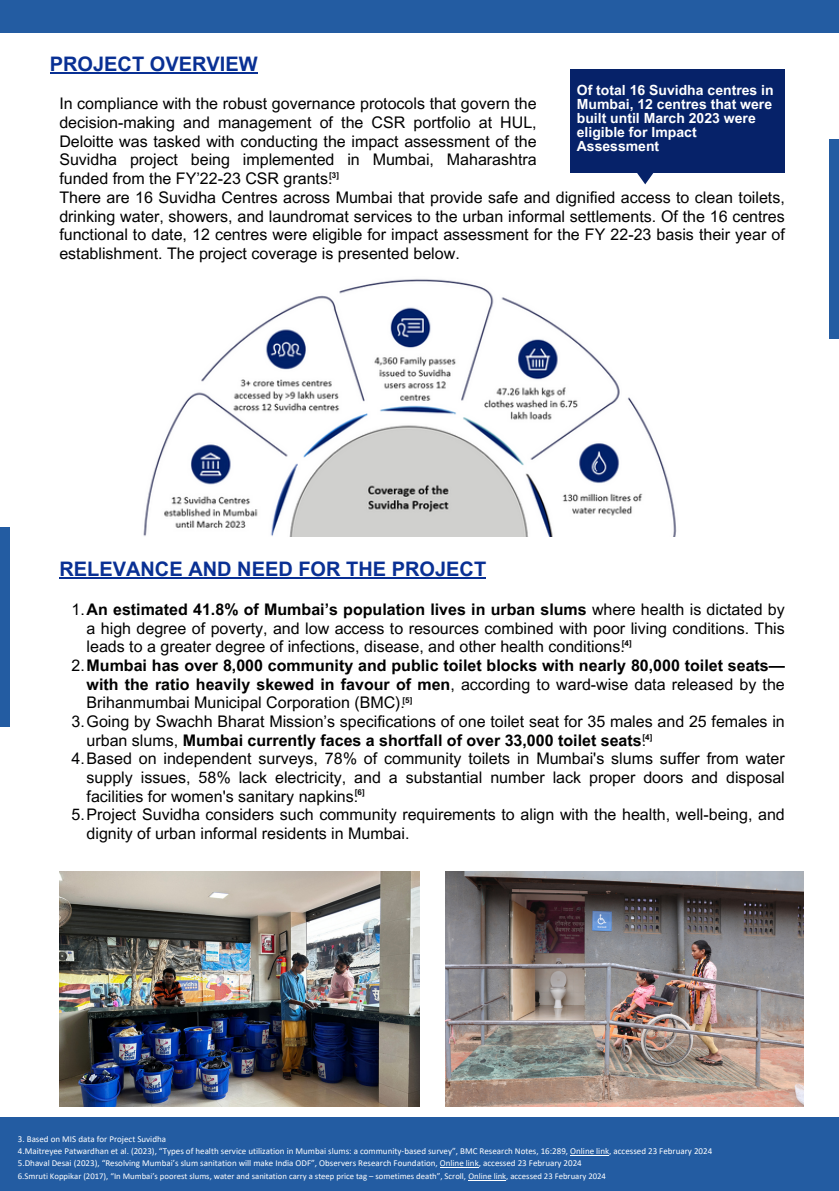
<style>
.page{position:relative;width:839px;height:1191px;background:#fff}
.page>*{position:absolute;margin:0;border:0;box-sizing:border-box;transform-origin:0 0}
.t1{font:700 20px "Arial MT Pro";color:#093094}
.t2{font:16px/18.6px "Arial MT Pro";color:#000001;text-align:justify}
.t3{font:700 16px "Arial MT Pro";color:#000001}
.t4{font:16px/18.6px "Arial MT Pro";color:#000;text-align:justify}
.t5{font:700 14px/14px "Arial MT Pro";color:#fff}
.t6{font:9px/12.4px "Calibri";color:#fff}
.t7{font:8.8px "Calibri";color:#fff}
.t8{font:700 8px "Arial MT Pro";color:#000}
.s1{font-weight:400}
</style>
<div class="page">
<div style="left:0;top:1117px;width:838px;height:74px;background:#235ca2"></div>
<div style="left:0;top:0;width:838px;height:33px;background:#235ca2"></div>
<div style="left:0;top:527px;width:10px;height:200px;background:#235ca2"></div>
<div style="left:829px;top:139px;width:9px;height:200px;background:#235ca2"></div>
<div style="left:570px;top:69px;width:214px;height:103px;background:#062269"></div>
<img style="left:143px;top:279px;width:534px;height:257px">
<img style="left:59px;top:871px;width:360px;height:236px">
<img style="left:446px;top:871px;width:357px;height:236px">
<hr style="left:50px;top:72px;width:208px;height:2px;background:#093094">
<hr style="left:570px;top:1155px;width:39px;height:1px;background:#fff">
<hr style="left:440px;top:1167px;width:39px;height:1px;background:#fff">
<hr style="left:468px;top:1180px;width:38px;height:1px;background:#fff">
<hr style="left:59px;top:578px;width:427px;height:1px;background:#093094">
<svg style="left:628px;top:172px;width:33px;height:12px"></svg>
<p class="t1" style="left:50px;top:56px;width:209px">PROJECT OVERVIEW</p>
<p class="t4" style="left:59px;top:96px;width:479px">In compliance with the robust governance protocols that govern the decision-making and management of the CSR portfolio at HUL, Deloitte was tasked with conducting the impact assessment of the Suvidha project being implemented in Mumbai, Maharashtra funded from the FY’22-23 CSR grants.</p>
<p class="t2" style="left:59px;top:190px;width:727px">There are 16 Suvidha Centres across Mumbai that provide safe and dignified access to clean toilets, drinking water, showers, and laundromat services to the urban informal settlements. Of the 16 centres functional to date, 12 centres were eligible for impact assessment for the FY 22-23 basis their year of establishment. The project coverage is presented below.</p>
<p class="t5" style="left:576px;top:84px;width:198px">Of total 16 Suvidha centres in<br>Mumbai, 12 centres that were built until March 2023 were eligible for Impact<br>Assessment</p>
<p class="t8" style="left:329px;top:173px;width:11px">[3]</p>
<p class="t1" style="left:59px;top:562px;width:428px">RELEVANCE AND NEED FOR THE PROJECT</p>
<p class="t3" style="left:72px;top:604px;width:714px"><span class="s1">1.</span>An estimated 41.8% of Mumbai’s population lives in urban slums <span class="s1">where health is dictated by</span></p>
<p class="t2" style="left:87px;top:621px;width:699px">a high degree of poverty, and low access to resources combined with poor living conditions. This</p>
<p class="t2" style="left:87px;top:640px;width:540px">leads to a greater degree of infections, disease, and other health conditions.</p>
<p class="t3" style="left:72px;top:660px;width:714px"><span class="s1">2.</span>Mumbai has over 8,000 community and public toilet blocks with nearly 80,000 toilet seats—</p>
<p class="t3" style="left:87px;top:678px;width:699px">with the ratio heavily skewed in favour of men<span class="s1">, according to ward-wise data released by the</span></p>
<p class="t2" style="left:87px;top:696px;width:320px">Brihanmumbai Municipal Corporation (BMC).</p>
<p class="t2" style="left:72px;top:714px;width:714px">3.Going by Swachh Bharat Mission’s specifications of one toilet seat for 35 males and 25 females in</p>
<p class="t3" style="left:87px;top:734px;width:561px"><span class="s1">urban slums,</span> Mumbai currently faces a shortfall of over 33,000 toilet seats<span class="s1">.</span></p>
<p class="t2" style="left:72px;top:752px;width:714px">4.Based on independent surveys, 78% of community toilets in Mumbai's slums suffer from water</p>
<p class="t2" style="left:87px;top:770px;width:699px">supply issues, 58% lack electricity, and a substantial number lack proper doors and disposal</p>
<p class="t2" style="left:87px;top:789px;width:273px">facilities for women's sanitary napkins.</p>
<p class="t2" style="left:72px;top:808px;width:714px">5.Project Suvidha considers such community requirements to align with the health, well-being, and</p>
<p class="t2" style="left:87px;top:826px;width:324px">dignity of urban informal residents in Mumbai.</p>
<p class="t8" style="left:622px;top:640px;width:11px">[4]</p>
<p class="t8" style="left:402px;top:697px;width:11px">[5]</p>
<p class="t8" style="left:642px;top:734px;width:11px">[4]</p>
<p class="t8" style="left:355px;top:789px;width:11px">[6]</p>
<p class="t6" style="left:18px;top:1133px;width:695px">3. Based on MIS data for Project Suvidha<br>4.Maitreyee Patwardhan et al. (2023), “Types of health service utilization in Mumbai slums: a community-based survey”, BMC Research Notes, 16:289, Online link, accessed 23 February 2024<br>5.Dhaval Desai (2023), “Resolving Mumbai’s slum sanitation will make India ODF”, Observers Research Foundation, Online link, accessed 23 February 2024</p>
<p class="t7" style="left:18px;top:1173px;width:589px">6.Smruti Koppikar (2017), “In Mumbai’s poorest slums, water and sanitation carry a steep price tag – sometimes death”, Scroll, Online link, accessed 23 February 2024</p>
</div>
